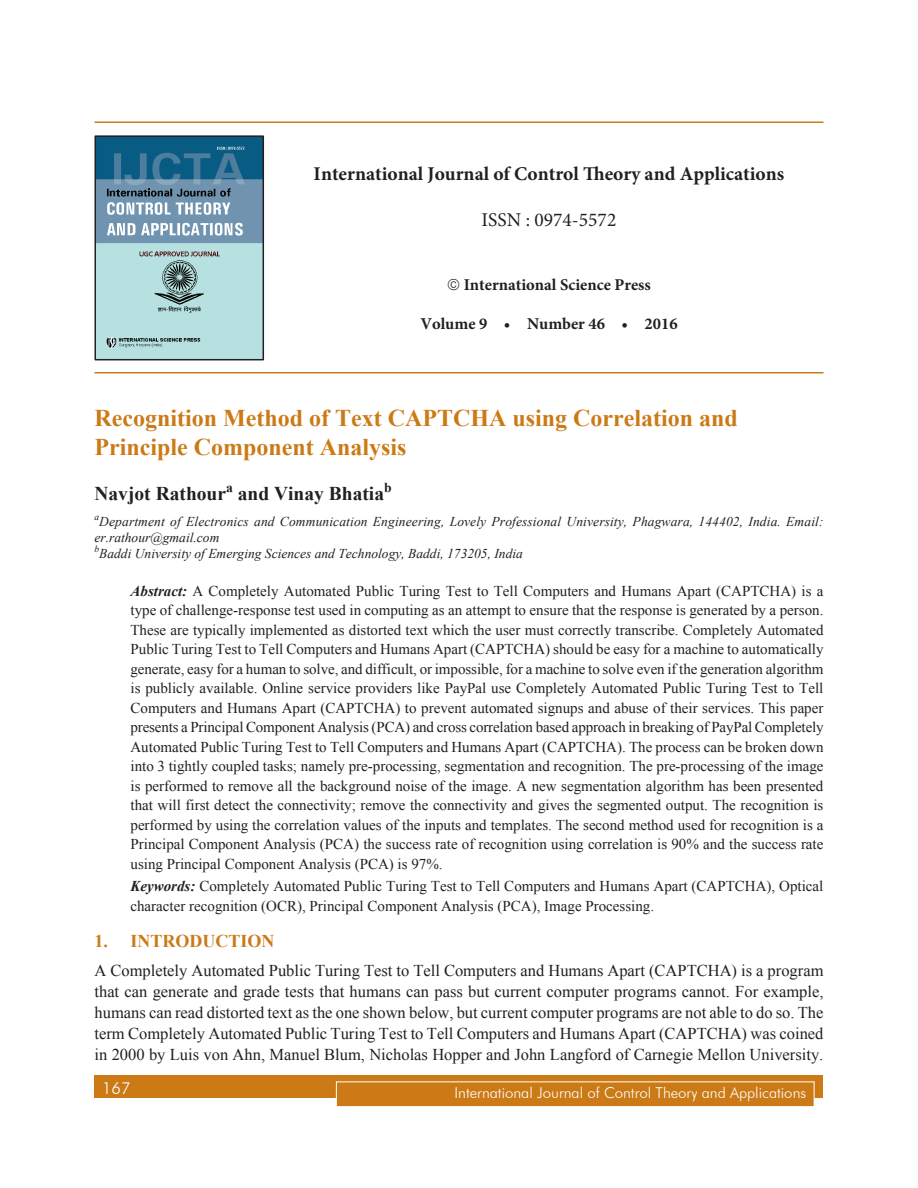
<style>
.page{position:relative;width:918px;height:1188px;background:#fff}
.page>*{position:absolute;margin:0;border:0;box-sizing:border-box;transform-origin:0 0}
.Chapter_Name{font:700 24px/28.8px "Times New Roman";color:#cb7a16}
.t1{font:700 19.5px "Minion Pro";color:#231f20}
.Author_Name{font:700 19.5px "Times New Roman";color:#231f20}
.t2{font:19.5px "Minion Pro";color:#231f20}
.Subhead_1{font:700 18px "Times New Roman";color:#cb7a16}
.Body_text{font:16.5px/21px "Times New Roman";color:#231f20;text-align:justify}
.t3{font:700 16.5px "Minion Pro";color:#231f20}
.t4{font:300 16.5px "Futura BT";color:#fff}
.Abstract_Body_text{font:15px/19.5px "Times New Roman";color:#231f20;text-align:justify}
.t5{font:300 15px "Futura BT";color:#fff}
.Author_Name-2{font:700 13.65px "Times New Roman";color:#231f20}
.Author_Footnote{font:italic 13.5px/16.2px "Times New Roman";letter-spacing:.01em;color:#231f20}
.s1{font-weight:700;font-style:italic}
</style>
<div class="page">
<div style="left:94px;top:1076px;width:730px;height:22px;background:#cb7a16"></div>
<div style="left:336px;top:1082px;width:478px;height:25px;background:#cb7a16"></div>
<div style="left:336px;top:1082px;width:478px;height:25px;border:1px solid #fff"></div>
<hr style="left:94px;top:122px;width:730px;height:1px;background:#cb7a16">
<hr style="left:94px;top:372px;width:730px;height:2px;background:#cb7a16">
<img style="left:98px;top:138px;width:163px;height:219px">
<div style="left:95px;top:135px;width:169px;height:225px;border:2px solid #231f20"></div>
<p class="t1" style="left:314px;top:160px;width:472px">International Journal of Control Theory and Applications</p>
<p class="t2" style="left:482px;top:207px;width:136px">ISSN : 0974-5572</p>
<p class="t3" style="left:464px;top:273px;width:189px">International Science Press</p>
<p class="t3" style="left:420px;top:312px;width:259px">Volume 9 • Number 46 • 2016</p>
<p class="Chapter_Name" style="left:94px;top:403px;width:645px">Recognition Method of Text CAPTCHA using Correlation and<br>Principle Component Analysis</p>
<p class="Author_Name" style="left:94px;top:480px;width:133px">Navjot Rathour</p>
<p class="Author_Name-2" style="left:226px;top:478px;width:8px">a</p>
<p class="Author_Name" style="left:238px;top:480px;width:148px">and Vinay Bhatia</p>
<p class="Author_Name-2" style="left:384px;top:478px;width:9px">b</p>
<p class="Author_Footnote" style="left:94px;top:513px;width:731px"><sup>a</sup>Department of Electronics and Communication Engineering, Lovely Professional University, Phagwara, 144402, India. Email: er.rathour@gmail.com<br><sup>b</sup>Baddi University of Emerging Sciences and Technology, Baddi, 173205, India</p>
<p class="Abstract_Body_text" style="left:130px;top:581px;width:695px"><span class="s1">Abstract:</span> A Completely Automated Public Turing Test to Tell Computers and Humans Apart (CAPTCHA) is a type of challenge-response test used in computing as an attempt to ensure that the response is generated by a person.<br>These are typically implemented as distorted text which the user must correctly transcribe. Completely Automated Public Turing Test to Tell Computers and Humans Apart (CAPTCHA) should be easy for a machine to automatically generate, easy for a human to solve, and difficult, or impossible, for a machine to solve even if the generation algorithm is publicly available. Online service providers like PayPal use Completely Automated Public Turing Test to Tell Computers and Humans Apart (CAPTCHA) to prevent automated signups and abuse of their services. This paper presents a Principal Component Analysis (PCA) and cross correlation based approach in breaking of PayPal Completely Automated Public Turing Test to Tell Computers and Humans Apart (CAPTCHA). The process can be broken down into 3 tightly coupled tasks; namely pre-processing, segmentation and recognition. The pre-processing of the image is performed to remove all the background noise of the image. A new segmentation algorithm has been presented that will first detect the connectivity; remove the connectivity and gives the segmented output. The recognition is performed by using the correlation values of the inputs and templates. The second method used for recognition is a Principal Component Analysis (PCA) the success rate of recognition using correlation is 90% and the success rate using Principal Component Analysis (PCA) is 97%.</p>
<p class="Abstract_Body_text" style="left:130px;top:876px;width:694px"><span class="s1">Keywords:</span> Completely Automated Public Turing Test to Tell Computers and Humans Apart (CAPTCHA), Optical character recognition (OCR), Principal Component Analysis (PCA), Image Processing.</p>
<p class="Subhead_1" style="left:94px;top:929px;width:57px">1. Intr</p>
<p class="Subhead_1" style="left:176px;top:929px;width:98px">oduction</p>
<p class="Body_text" style="left:94px;top:960px;width:731px">A Completely Automated Public Turing Test to Tell Computers and Humans Apart (CAPTCHA) is a program that can generate and grade tests that humans can pass but current computer programs cannot. For example, humans can read distorted text as the one shown below, but current computer programs are not able to do so. The term Completely Automated Public Turing Test to Tell Computers and Humans Apart (CAPTCHA) was coined in 2000 by Luis von Ahn, Manuel Blum, Nicholas Hopper and John Langford of Carnegie Mellon University.</p>
<p class="t4" style="left:102px;top:1078px;width:30px">167</p>
<p class="t5" style="left:455px;top:1084px;width:353px">International Journal of Control Theory and Applications</p>
</div>
